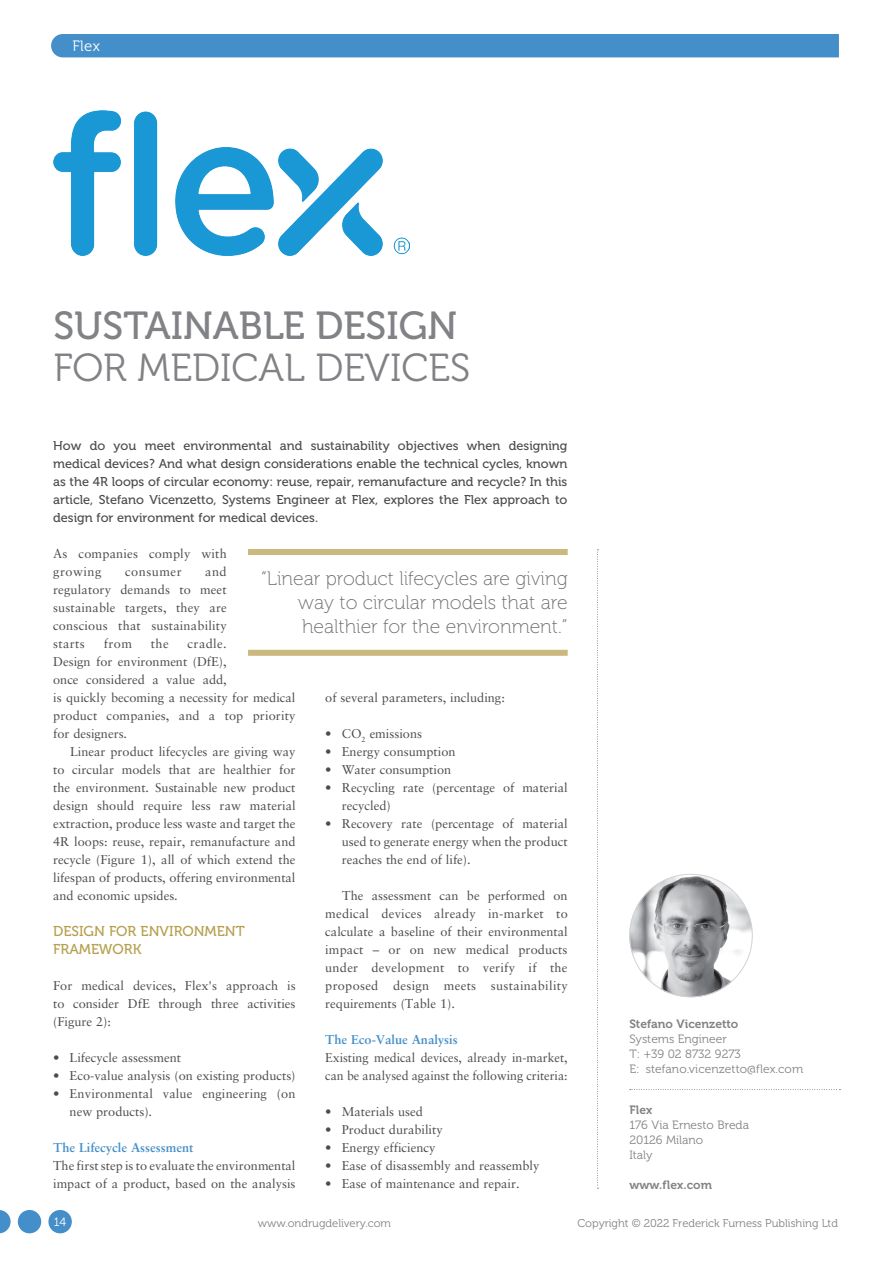
<style>
.page{position:relative;width:893px;height:1263px;background:#fff}
.page>*{position:absolute;margin:0;border:0;box-sizing:border-box;transform-origin:0 0}
.MF_Title{font:39px/42px "Museo 500";color:#808285}
.MF_pullquote{font:19.5px/24px "Museo 100";color:#6c6d70;text-align:justify}
.t1{font:15px "Museo 300";color:#fff}
.MF_Xhead{font:14.25px/18px "Museo 500";color:#b6a04f}
.MF_body_no_indent{font:12.75px/18px "Sabon LT Std";color:#4b4c4d}
.MF_body{font:12.75px/18px "Sabon LT Std";color:#4b4c4d;text-align:justify}
.MF_standfirst{font:12.75px/18px "Museo 500";color:#4b4c4d;text-align:justify}
.MF_subhead{font:700 12.75px "Sabon LT Std";color:#448fc9}
.MF_body_no_indent-2{font:12.75px "Sabon LT Std";letter-spacing:.04em;color:#4b4c4d}
.MF_author_box_body{font:12px "Museo 300";color:#808285}
.MF_author_box_body_U{font:12px "Museo 300";letter-spacing:.01em;color:#808285}
.MF_author_box_body-2{font:12px "Museo 700";color:#808285}
.MF_author_box_body_B{font:12px "Museo 700";letter-spacing:.01em;color:#808285}
.t2{font:12px "Museo 300";color:#fff}
.t3{font:11.25px "Museo 300";color:#808285}
.s1{font-family:"Museo 300"}
</style>
<div class="page">
<svg style="left:630px;top:1089px;width:210px;height:1px"></svg>
<svg style="left:597px;top:549px;width:1px;height:640px"></svg>
<img style="left:629px;top:874px;width:124px;height:123px;border-radius:62px">
<div style="left:51px;top:34px;width:788px;height:23px;background:#448fc9"></div>
<img style="left:53px;top:111px;width:357px;height:145px">
<div style="left:248px;top:549px;width:320px;height:6px;background:#cab87e"></div>
<div style="left:248px;top:650px;width:320px;height:6px;background:#cab87e"></div>
<div style="left:48px;top:1210px;width:24px;height:23px;background:#448fc9;border-radius:50%"></div>
<div style="left:18px;top:1210px;width:23px;height:23px;background:#448fc9;border-radius:50%"></div>
<svg style="left:0;top:1210px;width:11px;height:23px"></svg>
<p class="t1" style="left:72px;top:37px;width:29px">Flex</p>
<p class="MF_Title" style="left:53px;top:305px;width:419px">SUSTAINABLE DESIGN<br><span class="s1">FOR MEDICAL DEVICES</span></p>
<p class="MF_standfirst" style="left:53px;top:437px;width:516px">How do you meet environmental and sustainability objectives when designing medical devices? And what design considerations enable the technical cycles, known as the 4R loops of circular economy: reuse, repair, remanufacture and recycle? In this article, Stefano Vicenzetto, Systems Engineer at Flex, explores the Flex approach to design for environment for medical devices.</p>
<p class="MF_body_no_indent" style="left:53px;top:544px;width:175px">As companies comply with growing</p>
<p class="MF_body_no_indent" style="left:53px;top:562px;width:175px;text-align:justify;text-indent:152px">and regulatory demands to meet sustainable targets, they are conscious that sustainability starts</p>
<p class="MF_body_no_indent-2" style="left:125px;top:564px;width:58px">consumer</p>
<p class="MF_pullquote" style="left:298px;top:566px;width:271px;text-indent:-37px">“Linear product lifecycles are giving way to circular models that are healthier for the environment.”</p>
<p class="MF_body_no_indent" style="left:53px;top:634px;width:244px;text-indent:134px">cradle.<br>Design for environment (DfE),<br>once considered a value add,<br>is quickly becoming a necessity for medical product companies, and a top priority for designers.</p>
<p class="MF_body" style="left:53px;top:742px;width:244px;text-indent:17px">Linear product lifecycles are giving way to circular models that are healthier for the environment. Sustainable new product design should require less raw material extraction, produce less waste and target the 4R loops: reuse, repair, remanufacture and recycle (Figure 1), all of which extend the lifespan of products, offering environmental and economic upsides.</p>
<p class="MF_Xhead" style="left:53px;top:922px;width:193px">DESIGN FOR ENVIRONMENT<br>FRAMEWORK</p>
<p class="MF_body_no_indent" style="left:53px;top:976px;width:244px;text-align:justify">For medical devices, Flex's approach is to consider DfE through three activities (Figure 2):</p>
<p class="MF_body_no_indent" style="left:53px;top:1048px;width:130px">• Lifecycle assessment</p>
<p class="MF_body_no_indent" style="left:53px;top:1066px;width:244px">• Eco-value analysis (on existing products)</p>
<p class="MF_body_no_indent" style="left:70px;top:1084px;width:227px;text-indent:-16px">• Environmental value engineering (on new products).</p>
<p class="MF_subhead" style="left:53px;top:1140px;width:142px">The Lifecycle Assessment</p>
<p class="MF_body_no_indent" style="left:53px;top:1156px;width:244px">The first step is to evaluate the environmental impact of a product, based on the analysis</p>
<p class="MF_body_no_indent" style="left:104px;top:634px;width:30px">from</p>
<p class="MF_body_no_indent" style="left:151px;top:634px;width:19px">the</p>
<p class="MF_body_no_indent" style="left:325px;top:688px;width:181px">of several parameters, including:</p>
<p class="MF_body_no_indent" style="left:325px;top:724px;width:98px">• CO<sub>2</sub> emissions</p>
<p class="MF_body_no_indent" style="left:325px;top:742px;width:132px">• Energy consumption</p>
<p class="MF_body_no_indent" style="left:325px;top:760px;width:127px">• Water consumption</p>
<p class="MF_body_no_indent" style="left:342px;top:778px;width:227px;text-indent:-16px">• Recycling rate (percentage of material recycled)</p>
<p class="MF_body_no_indent" style="left:342px;top:814px;width:227px;text-align:justify;text-indent:-16px">• Recovery rate (percentage of material used to generate energy when the product reaches the end of life).</p>
<p class="MF_body" style="left:325px;top:886px;width:244px;text-indent:17px">The assessment can be performed on medical devices already in-market to calculate a baseline of their environmental impact – or on new medical products under development to verify if the proposed design meets sustainability requirements (Table 1).</p>
<p class="MF_subhead" style="left:325px;top:1032px;width:134px">The Eco-Value Analysis</p>
<p class="MF_body_no_indent" style="left:325px;top:1048px;width:244px">Existing medical devices, already in-market, can be analysed against the following criteria:</p>
<p class="MF_body_no_indent" style="left:325px;top:1102px;width:99px">• Materials used</p>
<p class="MF_body_no_indent" style="left:325px;top:1120px;width:119px">• Product durability</p>
<p class="MF_body_no_indent" style="left:325px;top:1138px;width:112px">• Energy efficiency</p>
<p class="MF_body_no_indent" style="left:325px;top:1156px;width:216px">• Ease of disassembly and reassembly</p>
<p class="MF_body_no_indent" style="left:325px;top:1174px;width:196px">• Ease of maintenance and repair.</p>
<p class="MF_author_box_body-2" style="left:629px;top:1017px;width:111px">Stefano Vicenzetto</p>
<p class="MF_author_box_body" style="left:629px;top:1032px;width:99px">Systems Engineer</p>
<p class="MF_author_box_body" style="left:629px;top:1047px;width:113px">T: +39 02 8732 9273</p>
<p class="MF_author_box_body_U" style="left:629px;top:1062px;width:175px">E: stefano.vicenzetto@flex.com</p>
<p class="MF_author_box_body_B" style="left:629px;top:1103px;width:24px">Flex</p>
<p class="MF_author_box_body" style="left:629px;top:1118px;width:121px">176 Via Ernesto Breda</p>
<p class="MF_author_box_body" style="left:629px;top:1133px;width:75px">20126 Milano</p>
<p class="MF_author_box_body" style="left:629px;top:1148px;width:25px">Italy</p>
<p class="MF_author_box_body_B" style="left:629px;top:1178px;width:84px">www.flex.com</p>
<p class="t2" style="left:54px;top:1215px;width:14px">14</p>
<p class="t3" style="left:258px;top:1217px;width:135px">www.ondrugdelivery.com</p>
<p class="t3" style="left:577px;top:1217px;width:262px">Copyright © 2022 Frederick Furness Publishing Ltd</p>
</div>
